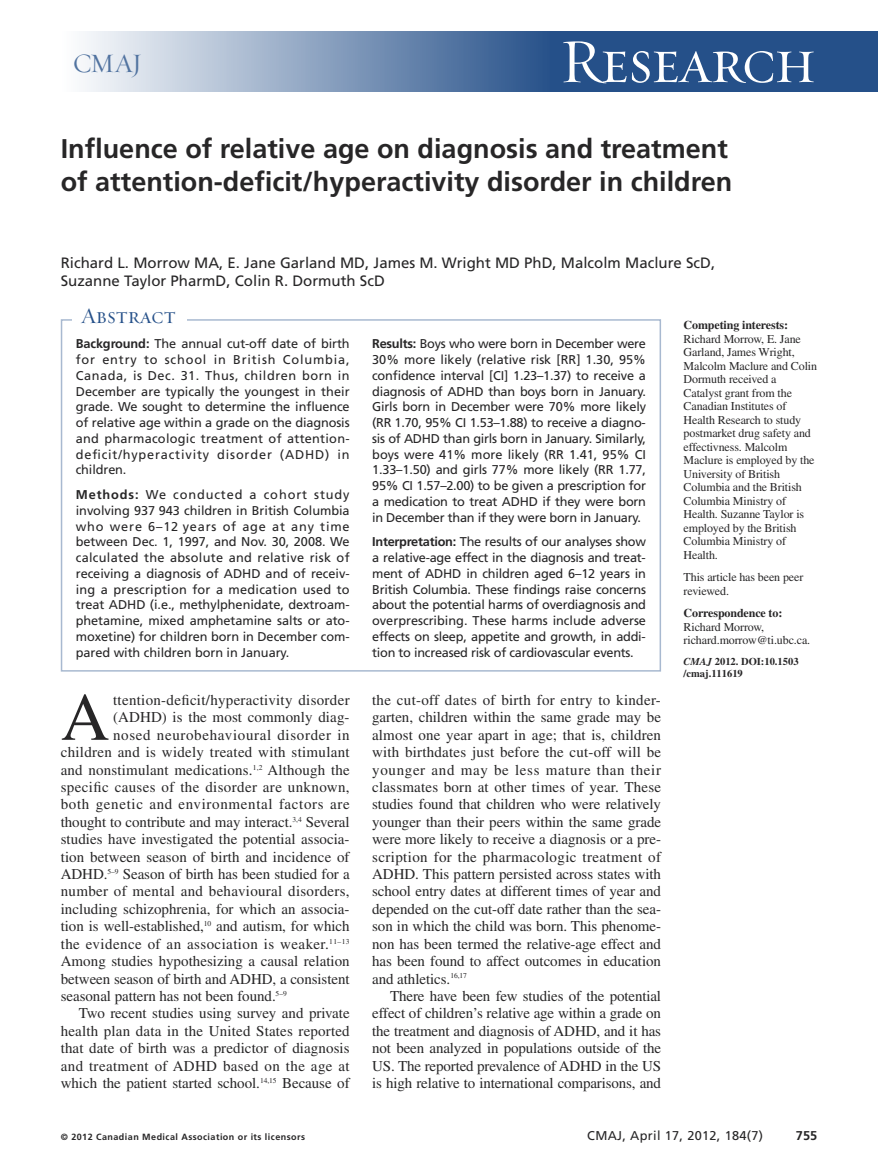
<style>
.page{position:relative;width:878px;height:1175px;background:#fff}
.page>*{position:absolute;margin:0;border:0;box-sizing:border-box;transform-origin:0 0}
.t1{font:67.5px "Times LT Std";color:#272627}
.t2{font:63px "Requiem Display HTF Small Caps";letter-spacing:-.03em;color:#fff}
.t3{font:700 27px/33px "Frutiger LT Std";color:#272627}
.t4{font:27px "Requiem Display HTF Roman";color:#5173a0}
.t5{font:22.5px "Requiem Display HTF Small Caps";color:#255089}
.t6{font:15px/17.4px "Times LT Std";color:#272627;text-align:justify}
.t7{font:15px "Times LT Std";letter-spacing:.02em;color:#272627}
.t8{font:15px "Times LT Std";letter-spacing:.025em;color:#272627}
.t9{font:15px/18px "Frutiger LT Std";color:#272627}
.t10{font:15px "Times LT Std";letter-spacing:.045em;color:#272627}
.t11{font:12.75px/15.8px "Frutiger LT Std";letter-spacing:-.01em;color:#272627;text-align:justify}
.t12{font:12.75px "Frutiger LT Std";letter-spacing:.025em;color:#272627}
.t13{font:700 12.75px "Frutiger LT Std";color:#272627}
.t14{font:12px/13.5px "Times LT Std";letter-spacing:-.01em;color:#272627}
.t15{font:700 12px "Times LT Std";letter-spacing:-.01em;color:#272627}
.t16{font:700 10.5px/12px "Times LT Std";color:#272627}
.t17{font:700 9px "Frutiger LT Std";letter-spacing:.05em;color:#272627}
.s1{font-style:italic}
.s2{font-weight:700}
</style>
<div class="page">
<div style="left:542px;top:32px;width:336px;height:60px;background:#255089"></div>
<div style="left:61px;top:32px;width:488px;height:60px;background:linear-gradient(to right,#fff,#28528a)"></div>
<div style="left:61px;top:319px;width:600px;height:352px;border:2px solid #a8b9d0"></div>
<div style="left:72px;top:304px;width:115px;height:29px;background:#fff"></div>
<h3 class="t4" style="left:73px;top:47px;width:71px">CMAJ</h3>
<h2 class="t2" style="left:559px;top:23px;width:258px">Research</h2>
<h3 class="t3" style="left:61px;top:134px;width:673px">Influence of relative age on diagnosis and treatment of attention-deficit/hyperactivity disorder in children</h3>
<p class="t9" style="left:61px;top:255px;width:656px">Richard L. Morrow MA, E. Jane Garland MD, James M. Wright MD PhD, Malcolm Maclure ScD,<br>Suzanne Taylor PharmD, Colin R. Dormuth ScD</p>
<p class="t15" style="left:683px;top:321px;width:106px">Competing interests:</p>
<p class="t14" style="left:683px;top:333px;width:135px">Richard Morrow, E. Jane<br>Garland, James Wright,<br>Malcolm Maclure and Colin<br>Dormuth received a<br>Catalyst grant from the<br>Canadian Institutes of<br>Health Research to study postmarket drug safety and effectivness. Malcolm<br>Maclure is employed by the<br>University of British<br>Columbia and the British<br>Columbia Ministry of<br>Health. Suzanne Taylor is employed by the British<br>Columbia Ministry of<br>Health.</p>
<p class="t14" style="left:683px;top:571px;width:121px">This article has been peer reviewed.</p>
<p class="t15" style="left:683px;top:609px;width:100px">Correspondence to:</p>
<p class="t14" style="left:683px;top:621px;width:128px">Richard Morrow, richard.morrow@ti.ubc.ca.</p>
<p class="t16" style="left:683px;top:656px;width:116px"><span class="s1">CMAJ</span> 2012. DOI:10.1503 /cmaj.111619</p>
<h3 class="t5" style="left:81px;top:302px;width:96px">Abstract</h3>
<p class="t11" style="left:76px;top:337px;width:275px"><span class="s2">Background:</span> The annual cut-off date of birth for entry to school in British Columbia, Canada, is Dec. 31. Thus, children born in December are typically the youngest in their grade. We sought to determine the influence of relative age within a grade on the diagnosis and pharmacologic treatment of attention&shy;deficit/hyperactivity disorder (ADHD) in children.</p>
<p class="t11" style="left:76px;top:488px;width:275px"><span class="s2">Methods:</span> We conducted a cohort study involving 937 943 children in British Columbia who were 6–12 years of age at any time between Dec. 1, 1997, and Nov. 30, 2008. We calculated the absolute and relative risk of receiving a diagnosis of ADHD and of receiv&shy;ing a prescription for a medication used to treat ADHD (i.e., methylphenidate, dextroam&shy;phetamine, mixed amphetamine salts or ato&shy;moxetine) for children born in December com&shy;pared with children born in January.</p>
<p class="t11" style="left:372px;top:337px;width:275px"><span class="s2">Results:</span> Boys who were born in December were 30% more likely (relative risk [RR] 1.30, 95% confidence interval [CI] 1.23–1.37) to receive a diagnosis of ADHD than boys born in January.<br>Girls born in December were 70% more likely (RR 1.70, 95% CI 1.53–1.88) to receive a diagno&shy;sis of ADHD than girls born in January. Similarly, boys were 41% more likely (RR 1.41, 95% CI 1.33–1.50) and girls 77% more likely (RR 1.77, 95% CI 1.57–2.00) to be given a prescription for a medication to treat ADHD if they were born in December than if they were born in January.</p>
<p class="t11" style="left:372px;top:535px;width:275px"><span class="s2">Interpretation:</span> The results of our analyses show a relative-age effect in the diagnosis and treat&shy;ment of ADHD in children aged 6–12 years in British Columbia. These findings raise concerns about the potential harms of overdiagnosis and overprescribing. These harms include adverse effects on sleep, appetite and growth, in addi&shy;tion to increased risk of cardiovascular events.</p>
<h1 class="t1" style="left:61px;top:693px;width:50px">A</h1>
<p class="t7" style="left:113px;top:694px;width:238px">ttention-deficit/hyperactivity disorder</p>
<p class="t6" style="left:113px;top:710px;width:238px">(ADHD) is the most commonly diag-</p>
<p class="t10" style="left:113px;top:729px;width:238px">nosed neurobehavioural disorder in</p>
<p class="t7" style="left:61px;top:747px;width:290px">children and is widely treated with stimulant</p>
<p class="t6" style="left:61px;top:762px;width:290px">and nonstimulant medications.<sup>1,2</sup> Although the</p>
<p class="t8" style="left:61px;top:781px;width:290px">specific causes of the disorder are unknown,</p>
<p class="t10" style="left:61px;top:799px;width:290px">both genetic and environmental factors are</p>
<p class="t6" style="left:61px;top:814px;width:290px">thought to contribute and may interact.<sup>3,4</sup> Several</p>
<p class="t6" style="left:61px;top:832px;width:290px">studies have investigated the potential associa-</p>
<p class="t6" style="left:61px;top:849px;width:290px">tion between season of birth and incidence of</p>
<p class="t6" style="left:61px;top:867px;width:290px">ADHD.<sup>5–9</sup> Season of birth has been studied for a</p>
<p class="t7" style="left:61px;top:886px;width:290px">number of mental and behavioural disorders,</p>
<p class="t6" style="left:61px;top:901px;width:290px">including schizophrenia, for which an associa-</p>
<p class="t6" style="left:61px;top:919px;width:290px">tion is well-established,<sup>10</sup> and autism, for which</p>
<p class="t8" style="left:61px;top:938px;width:290px">the evidence of an association is weaker.<sup>11–13</sup></p>
<p class="t6" style="left:61px;top:954px;width:290px">Among studies hypothesizing a causal relation</p>
<p class="t6" style="left:61px;top:971px;width:290px">between season of birth and ADHD, a consistent</p>
<p class="t6" style="left:61px;top:988px;width:227px">seasonal pattern has not been found.<sup>5–9</sup></p>
<p class="t6" style="left:79px;top:1006px;width:272px">Two recent studies using survey and private</p>
<p class="t6" style="left:61px;top:1023px;width:290px">health plan data in the United States reported</p>
<p class="t6" style="left:61px;top:1041px;width:290px">that date of birth was a predictor of diagnosis</p>
<p class="t8" style="left:61px;top:1060px;width:290px">and treatment of ADHD based on the age at</p>
<p class="t6" style="left:61px;top:1075px;width:290px">which the patient started school.<sup>14,15</sup> Because of</p>
<p class="t6" style="left:372px;top:693px;width:290px">the cut-off dates of birth for entry to kinder&shy;garten, children within the same grade may be almost one year apart in age; that is, children with birthdates just before the cut-off will be younger and may be less mature than their classmates born at other times of year. These studies found that children who were relatively younger than their peers within the same grade were more likely to receive a diagnosis or a pre&shy;scription for the pharmacologic treatment of ADHD. This pattern persisted across states with school entry dates at different times of year and depended on the cut-off date rather than the sea&shy;son in which the child was born. This phenome&shy;non has been termed the relative-age effect and has been found to affect outcomes in education and athletics.<sup>16,17</sup></p>
<p class="t6" style="left:372px;top:988px;width:290px;text-indent:18px">There have been few studies of the potential effect of children’s relative age within a grade on the treatment and diagnosis of ADHD, and it has not been analyzed in populations outside of the US. The reported prevalence of ADHD in the US is high relative to international comparisons, and</p>
<p class="t17" style="left:61px;top:1132px;width:246px">© 2012 Canadian Medical Association or its licensors</p>
<p class="t12" style="left:587px;top:1130px;width:177px">CMAJ, April 17, 2012, 184(7)</p>
<p class="t13" style="left:795px;top:1130px;width:23px">755</p>
</div>
